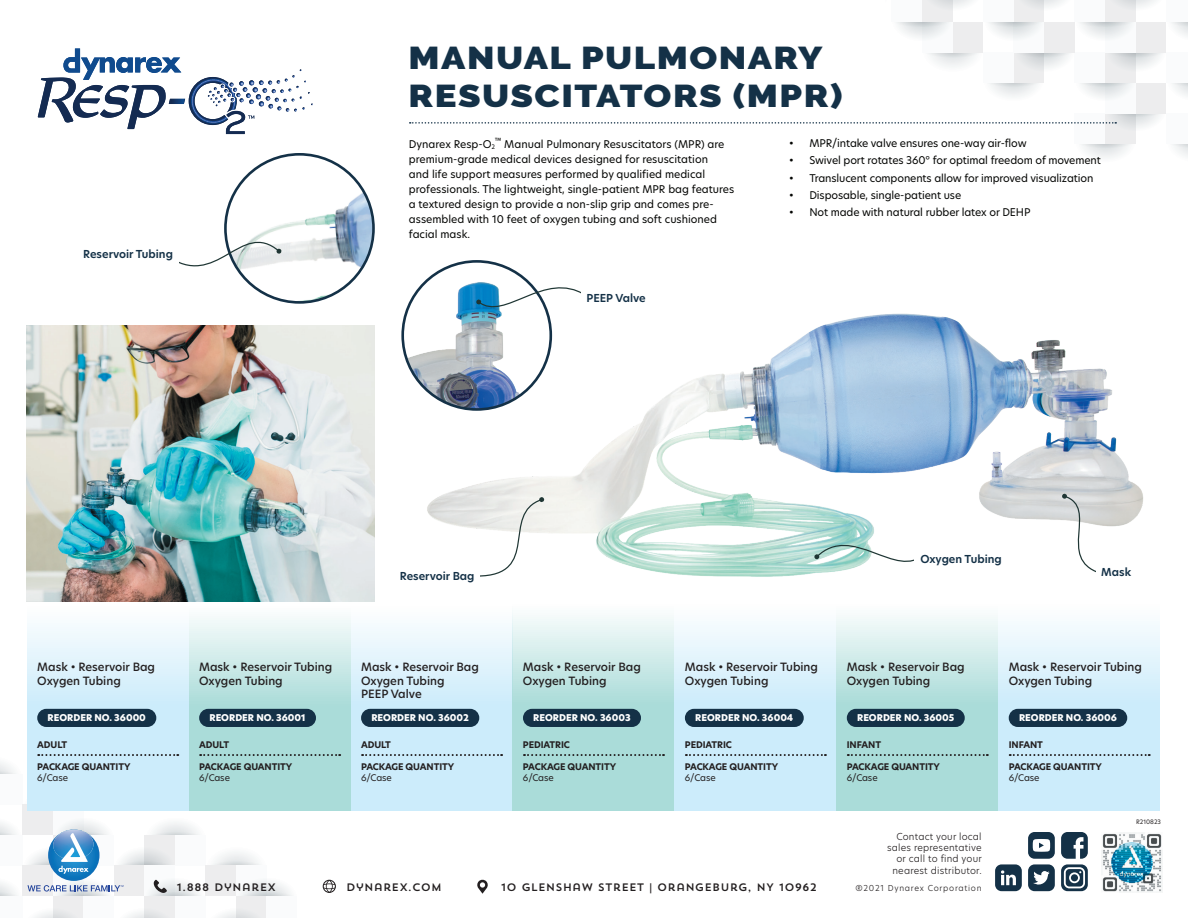
<style>
.page{position:relative;width:1188px;height:918px;background:#fff}
.page>*{position:absolute;margin:0;border:0;box-sizing:border-box;transform-origin:0 0}
.t1{font:900 31.5px/37.8px "Raleway";letter-spacing:.04em;color:#143147;scale:1.16 1}
.t2{font:500 11.25px/13.5px "Hero New";color:#231f20}
.t3{font:10.8px "Trend Sans One";color:#231f20}
.t4{font:600 10.8px "Hero New";color:#143147}
.t5{font:10.5px/15px "Hero New";color:#040503}
.t6{font:300 9.45px/11.4px "Hero New";letter-spacing:.02em;color:#231f20;text-align:right}
.t7{font:800 9.15px "Hero New";color:#fff}
.t8{font:700 9px "Hero New";letter-spacing:-.01em;color:#231f20}
.t9{font:9px "Hero New";letter-spacing:-.01em;color:#231f20}
.t10{font:300 8.1px "Hero New";letter-spacing:.09em;color:#231f20}
.t11{font:7.05px "Hero New";color:#040503}
.t12{font:6px "Hero New";color:#231f20}
.s1{font-size:6.15px}
</style>
<div class="page">
<svg style="left:477px;top:879px;width:11px;height:15px"></svg>
<img style="left:1101px;top:832px;width:61px;height:61px">
<svg style="left:1061px;top:832px;width:27px;height:59px"></svg>
<svg style="left:1028px;top:832px;width:27px;height:59px"></svg>
<svg style="left:995px;top:864px;width:27px;height:27px"></svg>
<img style="left:402px;top:260px;width:741px;height:317px">
<svg style="left:474px;top:497px;width:70px;height:80px"></svg>
<div style="left:394px;top:566px;width:86px;height:20px;background:#fff"></div>
<svg style="left:814px;top:522px;width:113px;height:55px"></svg>
<svg style="left:1055px;top:494px;width:48px;height:82px"></svg>
<div style="left:1096px;top:562px;width:41px;height:20px;background:#fff"></div>
<div style="left:914px;top:548px;width:94px;height:21px;background:#fff"></div>
<img style="left:27px;top:326px;width:348px;height:275px">
<svg style="left:27px;top:625px;width:162px;height:129px;background:#d9f0fb"></svg>
<div style="left:674px;top:601px;width:162px;height:210px;background:linear-gradient(to bottom,#f2fafd,#bfe7fa)"></div>
<div style="left:351px;top:603px;width:162px;height:208px;background:linear-gradient(to bottom,#f2fafd,#bfe7fa)"></div>
<div style="left:998px;top:601px;width:162px;height:210px;background:linear-gradient(to bottom,#f2fafd,#bfe7fa)"></div>
<svg style="left:513px;top:617px;width:161px;height:194px;background:#bbe3e0"></svg>
<svg style="left:189px;top:618px;width:162px;height:193px;background:#c3e6e4"></svg>
<svg style="left:836px;top:617px;width:162px;height:194px;background:#bbe3e0"></svg>
<svg style="left:38px;top:48px;width:275px;height:86px"></svg>
<div style="left:37px;top:709px;width:119px;height:18px;background:#143147;border-radius:9px"></div>
<div style="left:685px;top:709px;width:119px;height:18px;background:#143147;border-radius:9px"></div>
<svg style="left:686px;top:754px;width:140px;height:2px"></svg>
<div style="left:361px;top:709px;width:118px;height:18px;background:#143147;border-radius:9px"></div>
<svg style="left:362px;top:754px;width:140px;height:2px"></svg>
<div style="left:1009px;top:709px;width:118px;height:18px;background:#143147;border-radius:9px"></div>
<svg style="left:1010px;top:754px;width:140px;height:2px"></svg>
<div style="left:523px;top:709px;width:118px;height:18px;background:#143147;border-radius:9px"></div>
<svg style="left:524px;top:754px;width:140px;height:2px"></svg>
<div style="left:199px;top:709px;width:117px;height:18px;background:#143147;border-radius:9px"></div>
<svg style="left:0;top:754px;width:340px;height:164px"></svg>
<div style="left:847px;top:709px;width:118px;height:18px;background:#143147;border-radius:9px"></div>
<svg style="left:848px;top:754px;width:140px;height:2px"></svg>
<img style="left:225px;top:154px;width:149px;height:148px;border-radius:74px">
<svg style="left:179px;top:218px;width:103px;height:74px"></svg>
<img style="left:403px;top:261px;width:148px;height:148px;border-radius:74px">
<div style="left:401px;top:260px;width:151px;height:151px;border:3px solid #143147;border-radius:50%"></div>
<svg style="left:476px;top:269px;width:112px;height:53px"></svg>
<div style="left:581px;top:288px;width:70px;height:19px;background:#fff"></div>
<svg style="left:410px;top:0;width:778px;height:158px"></svg>
<p class="t4" style="left:83px;top:247px;width:91px">Reservoir Tubing</p>
<h1 class="t1" style="left:409px;top:40px;width:376px">MANUAL PULMONARY<br>RESUSCITATORS (MPR)</h1>
<p class="t5" style="left:409px;top:137px;width:88px">Dynarex Resp-O<span class="s1">2</span></p>
<p class="t11" style="left:495px;top:136px;width:8px">™</p>
<p class="t5" style="left:409px;top:137px;width:327px;text-indent:95px">Manual Pulmonary Resuscitators (MPR) are premium-grade medical devices designed for resuscitation<br>and life support measures performed by qualified medical professionals. The lightweight, single-patient MPR bag features a textured design to provide a non-slip grip and comes pre&shy;assembled with 10 feet of oxygen tubing and soft cushioned facial mask.</p>
<p class="t5" style="left:789px;top:135px;width:239px">• MPR/intake valve ensures one-way air-flow</p>
<p class="t5" style="left:789px;top:153px;width:313px">• Swivel port rotates 360° for optimal freedom of movement</p>
<p class="t5" style="left:789px;top:170px;width:306px">• Translucent components allow for improved visualization</p>
<p class="t5" style="left:789px;top:188px;width:174px">• Disposable, single-patient use</p>
<p class="t5" style="left:789px;top:205px;width:243px">• Not made with natural rubber latex or DEHP</p>
<p class="t4" style="left:587px;top:290px;width:61px">PEEP Valve</p>
<p class="t2" style="left:37px;top:660px;width:119px">Mask • Reservoir Bag<br>Oxygen Tubing</p>
<p class="t7" style="left:48px;top:712px;width:100px">REORDER NO. 36000</p>
<p class="t8" style="left:37px;top:738px;width:31px">ADULT</p>
<p class="t8" style="left:37px;top:760px;width:95px">PACKAGE QUANTITY</p>
<p class="t9" style="left:37px;top:771px;width:32px">6/Case</p>
<p class="t4" style="left:920px;top:552px;width:83px">Oxygen Tubing</p>
<p class="t4" style="left:400px;top:569px;width:76px">Reservoir Bag</p>
<p class="t4" style="left:1101px;top:565px;width:31px">Mask</p>
<p class="t2" style="left:199px;top:660px;width:135px">Mask • Reservoir Tubing<br>Oxygen Tubing</p>
<p class="t7" style="left:209px;top:712px;width:98px">REORDER NO. 36001</p>
<p class="t8" style="left:199px;top:738px;width:31px">ADULT</p>
<p class="t8" style="left:199px;top:760px;width:95px">PACKAGE QUANTITY</p>
<p class="t9" style="left:199px;top:771px;width:32px">6/Case</p>
<p class="t2" style="left:361px;top:660px;width:119px">Mask • Reservoir Bag<br>Oxygen Tubing<br>PEEP Valve</p>
<p class="t7" style="left:371px;top:712px;width:99px">REORDER NO. 36002</p>
<p class="t8" style="left:361px;top:738px;width:31px">ADULT</p>
<p class="t8" style="left:361px;top:760px;width:95px">PACKAGE QUANTITY</p>
<p class="t9" style="left:361px;top:771px;width:32px">6/Case</p>
<p class="t2" style="left:523px;top:660px;width:119px">Mask • Reservoir Bag<br>Oxygen Tubing</p>
<p class="t7" style="left:533px;top:712px;width:99px">REORDER NO. 36003</p>
<p class="t8" style="left:523px;top:738px;width:48px">PEDIATRIC</p>
<p class="t8" style="left:523px;top:760px;width:95px">PACKAGE QUANTITY</p>
<p class="t9" style="left:523px;top:771px;width:32px">6/Case</p>
<p class="t2" style="left:685px;top:660px;width:135px">Mask • Reservoir Tubing<br>Oxygen Tubing</p>
<p class="t7" style="left:695px;top:712px;width:100px">REORDER NO. 36004</p>
<p class="t8" style="left:685px;top:738px;width:48px">PEDIATRIC</p>
<p class="t8" style="left:685px;top:760px;width:95px">PACKAGE QUANTITY</p>
<p class="t9" style="left:685px;top:771px;width:32px">6/Case</p>
<p class="t2" style="left:847px;top:660px;width:119px">Mask • Reservoir Bag<br>Oxygen Tubing</p>
<p class="t7" style="left:857px;top:712px;width:99px">REORDER NO. 36005</p>
<p class="t8" style="left:847px;top:738px;width:36px">INFANT</p>
<p class="t8" style="left:847px;top:760px;width:95px">PACKAGE QUANTITY</p>
<p class="t9" style="left:847px;top:771px;width:32px">6/Case</p>
<p class="t6" style="left:887px;top:830px;width:96px">Contact your local sales representative or call to find your nearest distributor.</p>
<p class="t2" style="left:1009px;top:660px;width:135px">Mask • Reservoir Tubing<br>Oxygen Tubing</p>
<p class="t7" style="left:1019px;top:712px;width:99px">REORDER NO. 36006</p>
<p class="t8" style="left:1009px;top:738px;width:36px">INFANT</p>
<p class="t8" style="left:1009px;top:760px;width:95px">PACKAGE QUANTITY</p>
<p class="t9" style="left:1009px;top:771px;width:32px">6/Case</p>
<p class="t12" style="left:1136px;top:818px;width:26px">R210823</p>
<p class="t3" style="left:176px;top:880px;width:101px">1.888 DYNAREX</p>
<p class="t3" style="left:346px;top:880px;width:97px">DYNAREX.COM</p>
<p class="t3" style="left:501px;top:880px;width:318px">10 GLENSHAW STREET | ORANGEBURG, NY 10962</p>
<p class="t10" style="left:856px;top:883px;width:128px">®2021 Dynarex Corporation</p>
</div>
